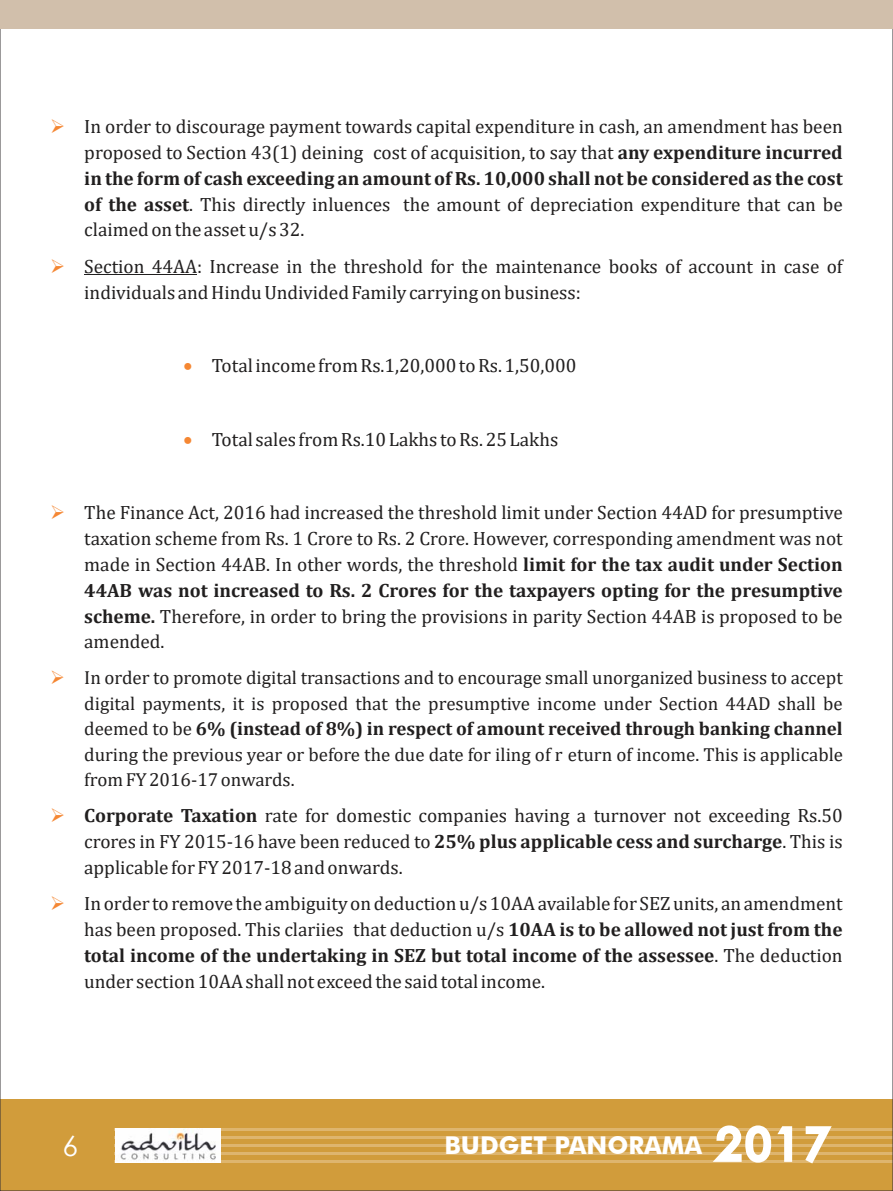
<style>
.page{position:relative;width:893px;height:1191px;background:#fff}
.page>*{position:absolute;margin:0;border:0;box-sizing:border-box;transform-origin:0 0}
.t1{font:28px "Century Gothic";color:#fff}
.t2{font:700 24.5px "Futura BT";color:#fff}
.t3{font:19.25px/25.9px "Cambria";color:#211f1f;text-align:justify}
.t4{font:18.9px/25.6px "Cambria";color:#211f1f;text-align:justify}
.s1{color:#f58733}
.s2{font-weight:700}
.s3{font-family:"Century Gothic";font-weight:400;font-size:42.7px}
</style>
<div class="page">
<div style="left:0;top:1099px;width:893px;height:92px;background:#d19c3b"></div>
<hr style="left:115px;top:1128px;width:778px;height:2px;background:#deb56e">
<hr style="left:115px;top:1136px;width:778px;height:2px;background:#deb56e">
<hr style="left:115px;top:1144px;width:778px;height:2px;background:#deb56e">
<hr style="left:115px;top:1152px;width:778px;height:2px;background:#deb56e">
<hr style="left:115px;top:1159px;width:778px;height:3px;background:#deb56e">
<div style="left:116px;top:1128px;width:105px;height:35px;background:#fff"></div>
<img style="left:120px;top:1128px;width:96px;height:32px">
<div style="left:0;top:0;width:893px;height:28px;background:#d1bfab"></div>
<hr style="left:84px;top:274px;width:113px;height:1px;background:#211f1f">
<p class="t3" style="left:84px;top:113px;width:760px;text-indent:-34px"><span class="s1">➢</span> In order to discourage payment towards capital expenditure in cash, an amendment has been proposed to Section 43(1) deining cost of acquisition, to say that <span class="s2">any expenditure incurred in the form of cash exceeding an amount of Rs. 10,000 shall not be considered as the cost of the asset</span>. This directly inluences the amount of depreciation expenditure that can be claimed on the asset u/s 32.</p>
<p class="t3" style="left:84px;top:253px;width:760px;text-indent:-34px"><span class="s1">➢</span> Section 44AA: Increase in the threshold for the maintenance books of account in case of individuals and Hindu Undivided Family carrying on business:</p>
<p class="t3" style="left:183px;top:353px;width:395px"><span class="s1">•</span> Total income from Rs.1,20,000 to Rs. 1,50,000</p>
<p class="t3" style="left:183px;top:427px;width:376px"><span class="s1">•</span> Total sales from Rs.10 Lakhs to Rs. 25 Lakhs</p>
<p class="t3" style="left:84px;top:499px;width:760px;text-indent:-34px"><span class="s1">➢</span> The Finance Act, 2016 had increased the threshold limit under Section 44AD for presumptive taxation scheme from Rs. 1 Crore to Rs. 2 Crore. However, corresponding amendment was not made in Section 44AB. In other words, the threshold <span class="s2">limit for the tax audit under Section 44AB was not increased to Rs. 2 Crores for the taxpayers opting for the presumptive scheme.</span> Therefore, in order to bring the provisions in parity Section 44AB is proposed to be amended.</p>
<p class="t4" style="left:84px;top:665px;width:760px;text-indent:-34px"><span class="s1">➢</span> In order to promote digital transactions and to encourage small unorganized business to accept digital payments, it is proposed that the presumptive income under Section 44AD shall be deemed to be <span class="s2">6% (instead of 8%) in respect of amount received through banking channel </span>during the previous year or before the due date for iling of r eturn of income. This is applicable from FY 2016‐17 onwards.</p>
<p class="t3" style="left:84px;top:802px;width:760px;text-indent:-34px"><span class="s1">➢</span> <span class="s2">Corporate Taxation</span> rate for domestic companies having a turnover not exceeding Rs.50 crores in FY 2015‐16 have been reduced to <span class="s2">25% plus applicable cess and surcharge</span>. This is applicable for FY 2017‐18 and onwards.</p>
<p class="t3" style="left:84px;top:890px;width:760px;text-indent:-34px"><span class="s1">➢</span> In order to remove the ambiguity on deduction u/s 10AA available for SEZ units, an amendment has been proposed. This clariies that deduction u/s <span class="s2">10AA is to be allowed not just from the total income of the undertaking in SEZ but total income of the assessee</span>. The deduction under section 10AA shall not exceed the said total income.</p>
<h1 class="t1" style="left:63px;top:1126px;width:17px">6</h1>
<p class="t2" style="left:444px;top:1135px;width:386px">BUDGET PANORAMA <span class="s3">2 0 1 7</span></p>
</div>
